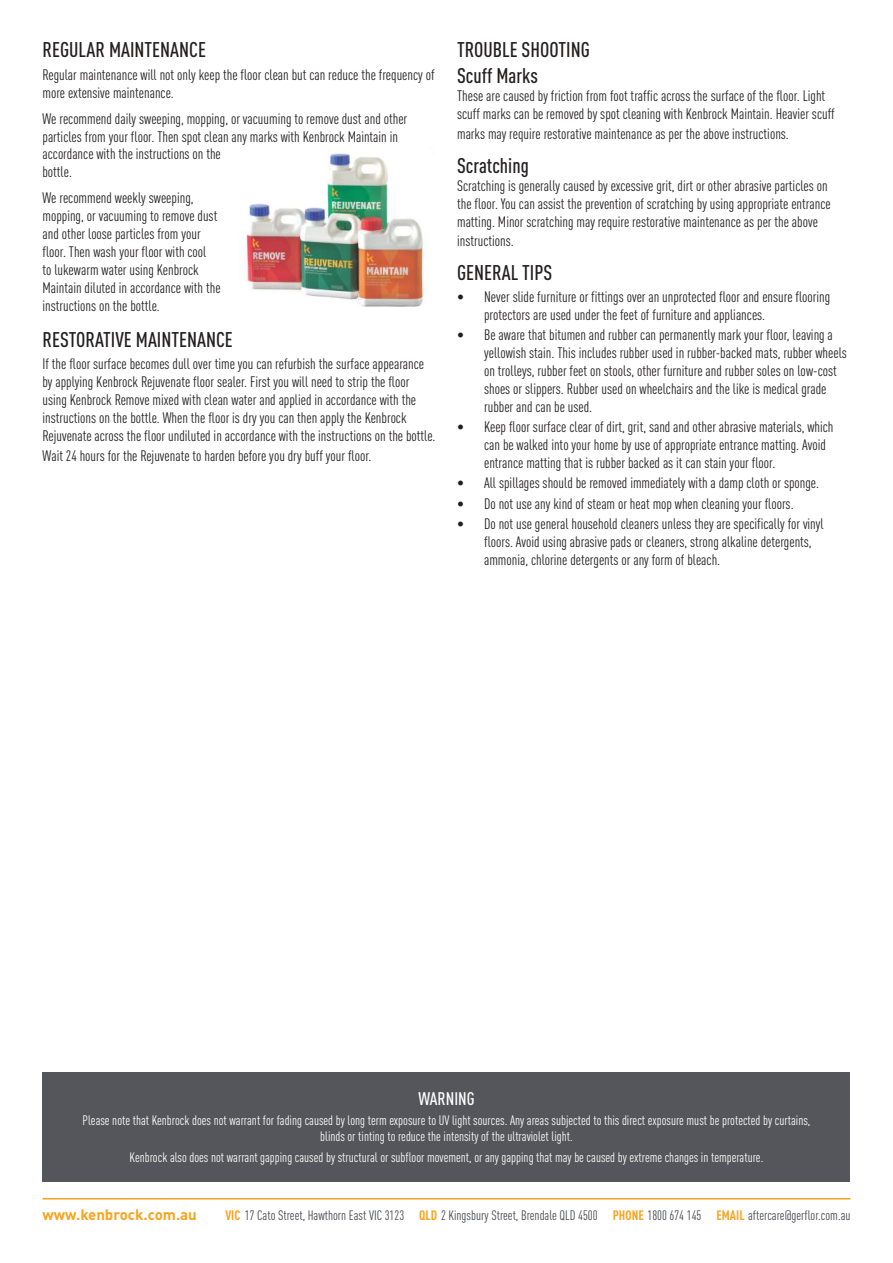
<style>
.page{position:relative;width:893px;height:1263px;background:#fff}
.page>*{position:absolute;margin:0;border:0;box-sizing:border-box;transform-origin:0 0}
.t1{font:500 condensed 21px/25.2px "DIN Pro";color:#221f1f}
.t2{font:500 condensed 18px "DIN Pro";color:#fff}
.t3{font:condensed 15px/18px "DIN Pro";color:#221f1f}
.t4{font:700 15px "DIN Pro";color:#faa21b}
.t5{font:condensed 13.5px/16.2px "DIN Pro";color:#fff;text-align:center}
.t6{font:condensed 13.5px "DIN Pro";color:#45474b}
.s1{font-weight:700;color:#faa21b}
</style>
<div class="page">
<div style="left:43px;top:1072px;width:807px;height:109px;background:#54565b"></div>
<hr style="left:43px;top:1198px;width:807px;height:1px;background:#faa21b">
<img style="left:245px;top:152px;width:183px;height:155px">
<h1 class="t1" style="left:43px;top:39px;width:165px">REGULAR MAINTENANCE</h1>
<p class="t3" style="left:43px;top:66px;width:394px">Regular maintenance will not only keep the floor clean but can reduce the frequency of more extensive maintenance.</p>
<p class="t3" style="left:43px;top:111px;width:366px">We recommend daily sweeping, mopping, or vacuuming to remove dust and other particles from your floor. Then spot clean any marks with Kenbrock Maintain in</p>
<p class="t3" style="left:43px;top:145px;width:180px">accordance with the instructions on the bottle.</p>
<p class="t3" style="left:43px;top:190px;width:180px">We recommend weekly sweeping, mopping, or vacuuming to remove dust and other loose particles from your floor. Then wash your floor with cool<br>to lukewarm water using Kenbrock Maintain diluted in accordance with the instructions on the bottle.</p>
<h1 class="t1" style="left:43px;top:329px;width:192px">RESTORATIVE MAINTENANCE</h1>
<p class="t3" style="left:43px;top:356px;width:395px">If the floor surface becomes dull over time you can refurbish the surface appearance by applying Kenbrock Rejuvenate floor sealer. First you will need to strip the floor using Kenbrock Remove mixed with clean water and applied in accordance with the instructions on the bottle. When the floor is dry you can then apply the Kenbrock Rejuvenate across the floor undiluted in accordance with the instructions on the bottle.</p>
<p class="t3" style="left:43px;top:448px;width:331px">Wait 24 hours for the Rejuvenate to harden before you dry buff your floor.</p>
<h1 class="t1" style="left:457px;top:39px;width:134px">TROUBLE SHOOTING<br>Scuff Marks</h1>
<p class="t3" style="left:457px;top:87px;width:379px">These are caused by friction from foot traffic across the surface of the floor. Light scuff marks can be removed by spot cleaning with Kenbrock Maintain. Heavier scuff</p>
<p class="t3" style="left:457px;top:126px;width:333px">marks may require restorative maintenance as per the above instructions.</p>
<h1 class="t1" style="left:457px;top:155px;width:73px">Scratching</h1>
<p class="t3" style="left:457px;top:177px;width:375px">Scratching is generally caused by excessive grit, dirt or other abrasive particles on the floor. You can assist the prevention of scratching by using appropriate entrance matting. Minor scratching may require restorative maintenance as per the above instructions.</p>
<h1 class="t1" style="left:457px;top:262px;width:97px">GENERAL TIPS</h1>
<p class="t3" style="left:484px;top:288px;width:348px;text-indent:-27px">• Never slide furniture or fittings over an unprotected floor and ensure flooring protectors are used under the feet of furniture and appliances.</p>
<p class="t3" style="left:484px;top:327px;width:364px;text-indent:-27px">• Be aware that bitumen and rubber can permanently mark your floor, leaving a yellowish stain. This includes rubber used in rubber-backed mats, rubber wheels on trolleys, rubber feet on stools, other furniture and rubber soles on low-cost shoes or slippers. Rubber used on wheelchairs and the like is medical grade rubber and can be used.</p>
<p class="t3" style="left:484px;top:419px;width:351px;text-indent:-27px">• Keep floor surface clear of dirt, grit, sand and other abrasive materials, which can be walked into your home by use of appropriate entrance matting. Avoid entrance matting that is rubber backed as it can stain your floor.</p>
<p class="t3" style="left:457px;top:475px;width:364px">• All spillages should be removed immediately with a damp cloth or sponge.</p>
<p class="t3" style="left:457px;top:495px;width:338px">• Do not use any kind of steam or heat mop when cleaning your floors.</p>
<p class="t3" style="left:484px;top:515px;width:341px;text-indent:-27px">• Do not use general household cleaners unless they are specifically for vinyl floors. Avoid using abrasive pads or cleaners, strong alkaline detergents, ammonia, chlorine detergents or any form of bleach.</p>
<p class="t2" style="left:418px;top:1092px;width:58px">WARNING</p>
<p class="t5" style="left:83px;top:1113px;width:729px">Please note that Kenbrock does not warrant for fading caused by long term exposure to UV light sources. Any areas subjected to this direct exposure must be protected by curtains, blinds or tinting to reduce the intensity of the ultraviolet light.</p>
<p class="t5" style="left:130px;top:1149px;width:635px">Kenbrock also does not warrant gapping caused by structural or subfloor movement, or any gapping that may be caused by extreme changes in temperature.</p>
<p class="t4" style="left:43px;top:1206px;width:156px">www.kenbrock.com.au</p>
<p class="t6" style="left:225px;top:1209px;width:478px"><span class="s1">VIC</span> 17 Cato Street, Hawthorn East VIC 3123 <span class="s1">QLD</span> 2 Kingsbury Street, Brendale QLD 4500 <span class="s1">PHONE</span> 1800 674 145</p>
<p class="t6" style="left:716px;top:1209px;width:135px"><span class="s1">EMAIL</span> aftercare@gerflor.com.au</p>
</div>
